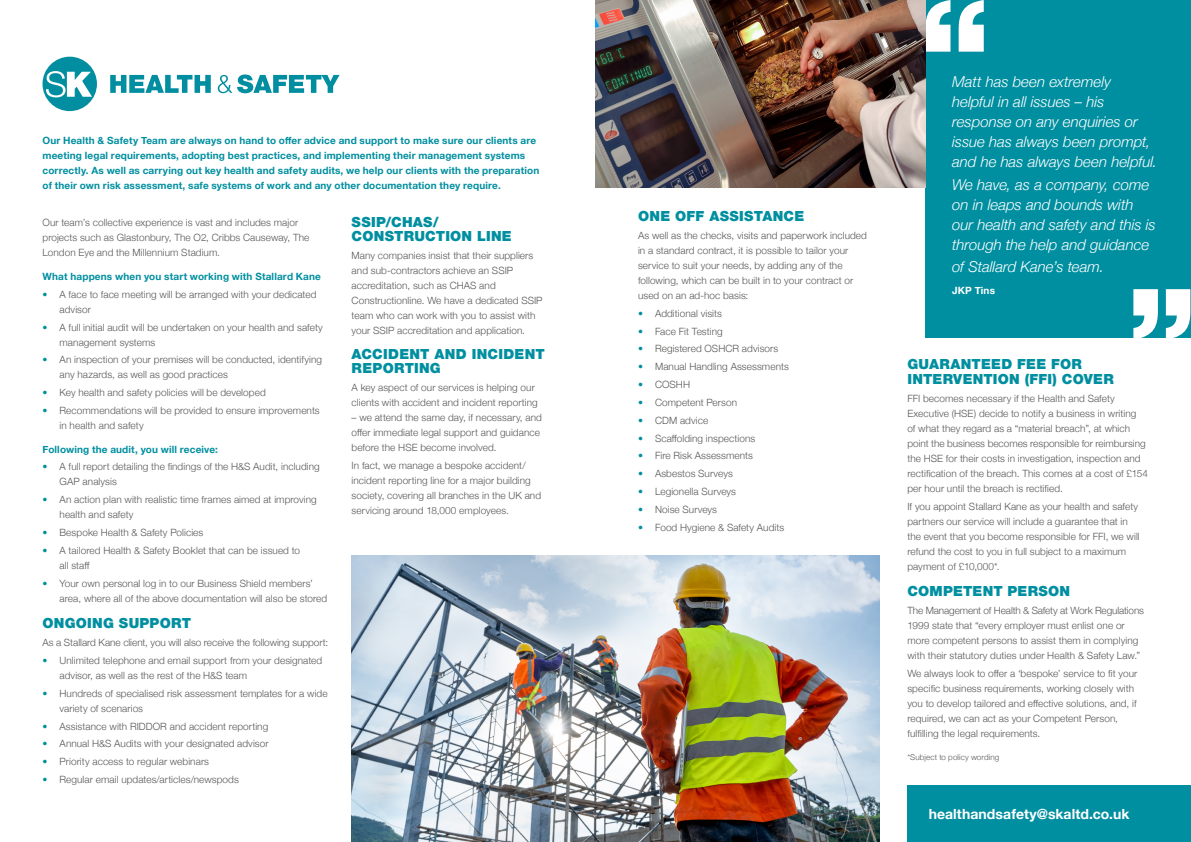
<style>
.page{position:relative;width:1191px;height:842px;background:#fff}
.page>*{position:absolute;margin:0;border:0;box-sizing:border-box;transform-origin:0 0}
.t1{font:italic 300 15px/20px "Helvetica Neue";letter-spacing:-.005em;color:#fff}
.t2{font:900 14px/14px "Helvetica Neue LT Std";letter-spacing:.015em;color:#008fa0}
.t3{font:700 14px "Helvetica Neue";letter-spacing:.005em;color:#fff}
.t4{font:300 10px/15px "Helvetica Neue";letter-spacing:.005em;color:#575756}
.t5{font:700 10px/15px "Helvetica Neue";letter-spacing:.015em;color:#008fa0}
.t6{font:700 10px "Helvetica Neue";letter-spacing:.015em;color:#fff}
.t7{font:300 8px "Helvetica Neue";letter-spacing:.015em;color:#575756}
.s1{color:#008fa0}
</style>
<div class="page">
<div style="left:907px;top:785px;width:284px;height:57px;background:#008fa0"></div>
<div style="left:43px;top:57px;width:54px;height:54px;background:#008ea0;border-radius:50%"></div>
<svg style="left:46px;top:71px;width:46px;height:26px"></svg>
<svg style="left:110px;top:74px;width:229px;height:19px"></svg>
<div style="left:925px;top:1px;width:266px;height:337px;background:#008fa0"></div>
<svg style="left:1133px;top:289px;width:57px;height:49px"></svg>
<svg style="left:925px;top:0;width:58px;height:52px"></svg>
<img style="left:595px;top:0;width:330px;height:187px">
<img style="left:351px;top:556px;width:528px;height:286px">
<p class="t5" style="left:43px;top:133px;width:498px">Our Health &amp; Safety Team are always on hand to offer advice and support to make sure our clients are meeting legal requirements, adopting best practices, and implementing their management systems correctly. As well as carrying out key health and safety audits, we help our clients with the preparation of their own risk assessment, safe systems of work and any other documentation they require.</p>
<p class="t4" style="left:43px;top:215px;width:268px">Our team’s collective experience is vast and includes major projects such as Glastonbury, The O2, Cribbs Causeway, The<br>London Eye and the Millennium Stadium.</p>
<p class="t5" style="left:43px;top:269px;width:280px">What happens when you start working with Stallard Kane</p>
<p class="t4" style="left:60px;top:286px;width:258px;text-indent:-17px"><span class="s1">•</span> A face to face meeting will be arranged with your dedicated advisor</p>
<p class="t4" style="left:60px;top:319px;width:265px;text-indent:-17px"><span class="s1">•</span> A full initial audit will be undertaken on your health and safety management systems</p>
<p class="t4" style="left:60px;top:352px;width:264px;text-indent:-17px"><span class="s1">•</span> An inspection of your premises will be conducted, identifying any hazards, as well as good practices</p>
<p class="t4" style="left:43px;top:384px;width:225px"><span class="s1">•</span> Key health and safety policies will be developed</p>
<p class="t4" style="left:60px;top:402px;width:262px;text-indent:-17px"><span class="s1">•</span> Recommendations will be provided to ensure improvements in health and safety</p>
<p class="t5" style="left:43px;top:442px;width:177px">Following the audit, you will receive:</p>
<p class="t4" style="left:60px;top:459px;width:262px;text-indent:-17px"><span class="s1">•</span> A full report detailing the findings of the H&amp;S Audit, including<br>GAP analysis</p>
<p class="t4" style="left:60px;top:491px;width:259px;text-indent:-17px"><span class="s1">•</span> An action plan with realistic time frames aimed at improving health and safety</p>
<p class="t4" style="left:43px;top:524px;width:162px"><span class="s1">•</span> Bespoke Health &amp; Safety Policies</p>
<p class="t4" style="left:60px;top:542px;width:242px;text-indent:-17px"><span class="s1">•</span> A tailored Health &amp; Safety Booklet that can be issued to all staff</p>
<p class="t4" style="left:60px;top:575px;width:269px;text-indent:-17px"><span class="s1">•</span> Your own personal log in to our Business Shield members’ area, where all of the above documentation will also be stored</p>
<h2 class="t2" style="left:43px;top:616px;width:150px">ONGOING SUPPORT</h2>
<p class="t4" style="left:43px;top:634px;width:287px">As a Stallard Kane client, you will also receive the following support:</p>
<p class="t4" style="left:60px;top:652px;width:264px;text-indent:-17px"><span class="s1">•</span> Unlimited telephone and email support from your designated advisor, as well as the rest of the H&amp;S team</p>
<p class="t4" style="left:60px;top:685px;width:270px;text-indent:-17px"><span class="s1">•</span> Hundreds of specialised risk assessment templates for a wide variety of scenarios</p>
<p class="t4" style="left:43px;top:718px;width:227px"><span class="s1">•</span> Assistance with RIDDOR and accident reporting</p>
<p class="t4" style="left:43px;top:735px;width:228px"><span class="s1">•</span> Annual H&amp;S Audits with your designated advisor</p>
<p class="t4" style="left:43px;top:753px;width:168px"><span class="s1">•</span> Priority access to regular webinars</p>
<p class="t4" style="left:43px;top:771px;width:198px"><span class="s1">•</span> Regular email updates/articles/newspods</p>
<h2 class="t2" style="left:351px;top:215px;width:162px">SSIP/CHAS/<br>CONSTRUCTION LINE</h2>
<p class="t4" style="left:351px;top:247px;width:192px">Many companies insist that their suppliers and sub-contractors achieve an SSIP accreditation, such as CHAS and Constructionline. We have a dedicated SSIP team who can work with you to assist with your SSIP accreditation and application.</p>
<h2 class="t2" style="left:351px;top:347px;width:195px">ACCIDENT AND INCIDENT<br>REPORTING</h2>
<p class="t4" style="left:351px;top:379px;width:188px">A key aspect of our services is helping our clients with accident and incident reporting</p>
<p class="t4" style="left:351px;top:409px;width:192px">– we attend the same day, if necessary, and offer immediate legal support and guidance before the HSE become involved.</p>
<p class="t4" style="left:351px;top:457px;width:191px">In fact, we manage a bespoke accident/ incident reporting line for a major building society, covering all branches in the UK and servicing around 18,000 employees.</p>
<h2 class="t2" style="left:638px;top:209px;width:168px">ONE OFF ASSISTANCE</h2>
<p class="t4" style="left:638px;top:227px;width:230px">As well as the checks, visits and paperwork included in a standard contract, it is possible to tailor your service to suit your needs, by adding any of the following, which can be built in to your contract or used on an ad-hoc basis:</p>
<p class="t4" style="left:638px;top:305px;width:85px"><span class="s1">•</span> Additional visits</p>
<p class="t4" style="left:638px;top:323px;width:86px"><span class="s1">•</span> Face Fit Testing</p>
<p class="t4" style="left:638px;top:341px;width:142px"><span class="s1">•</span> Registered OSHCR advisors</p>
<p class="t4" style="left:638px;top:358px;width:152px"><span class="s1">•</span> Manual Handling Assessments</p>
<p class="t4" style="left:638px;top:376px;width:54px"><span class="s1">•</span> COSHH</p>
<p class="t4" style="left:638px;top:394px;width:101px"><span class="s1">•</span> Competent Person</p>
<p class="t4" style="left:638px;top:412px;width:72px"><span class="s1">•</span> CDM advice</p>
<p class="t4" style="left:638px;top:430px;width:119px"><span class="s1">•</span> Scaffolding inspections</p>
<p class="t4" style="left:638px;top:448px;width:116px"><span class="s1">•</span> Fire Risk Assessments</p>
<p class="t4" style="left:638px;top:465px;width:96px"><span class="s1">•</span> Asbestos Surveys</p>
<p class="t4" style="left:638px;top:483px;width:100px"><span class="s1">•</span> Legionella Surveys</p>
<p class="t4" style="left:638px;top:501px;width:81px"><span class="s1">•</span> Noise Surveys</p>
<p class="t4" style="left:638px;top:519px;width:148px"><span class="s1">•</span> Food Hygiene &amp; Safety Audits</p>
<h1 class="t1" style="left:952px;top:71px;width:206px">Matt has been extremely<br>helpful in all issues – his response on any enquiries or issue has always been prompt, and he has always been helpful.</h1>
<h1 class="t1" style="left:952px;top:173px;width:205px">We have, as a company, come on in leaps and bounds with our health and safety and this is through the help and guidance</h1>
<h1 class="t1" style="left:952px;top:255px;width:153px">of Stallard Kane’s team.</h1>
<p class="t6" style="left:952px;top:283px;width:44px">JKP Tins</p>
<h2 class="t2" style="left:907px;top:356px;width:208px;line-height:15px">GUARANTEED FEE FOR<br>INTERVENTION (FFI) COVER</h2>
<p class="t4" style="left:907px;top:390px;width:242px">FFI becomes necessary if the Health and Safety Executive (HSE) decide to notify a business in writing<br>of what they regard as a “material breach”, at which point the business becomes responsible for reimbursing the HSE for their costs in investigation, inspection and rectification of the breach. This comes at a cost of £154 per hour until the breach is rectified.</p>
<p class="t4" style="left:907px;top:498px;width:234px">If you appoint Stallard Kane as your health and safety partners our service will include a guarantee that in the event that you become responsible for FFI, we will refund the cost to you in full subject to a maximum payment of £10,000*.</p>
<h2 class="t2" style="left:907px;top:584px;width:164px">COMPETENT PERSON</h2>
<p class="t4" style="left:907px;top:602px;width:238px">The Management of Health &amp; Safety at Work Regulations 1999 state that “every employer must enlist one or more competent persons to assist them in complying with their statutory duties under Health &amp; Safety Law.”</p>
<p class="t4" style="left:907px;top:665px;width:231px">We always look to offer a ‘bespoke’ service to fit your specific business requirements, working closely with you to develop tailored and effective solutions, and, if required, we can act as your Competent Person, fulfilling the legal requirements.</p>
<p class="t7" style="left:907px;top:751px;width:93px">*Subject to policy wording</p>
<h2 class="t3" style="left:928px;top:803px;width:202px">healthandsafety@skaltd.co.uk</h2>
</div>
